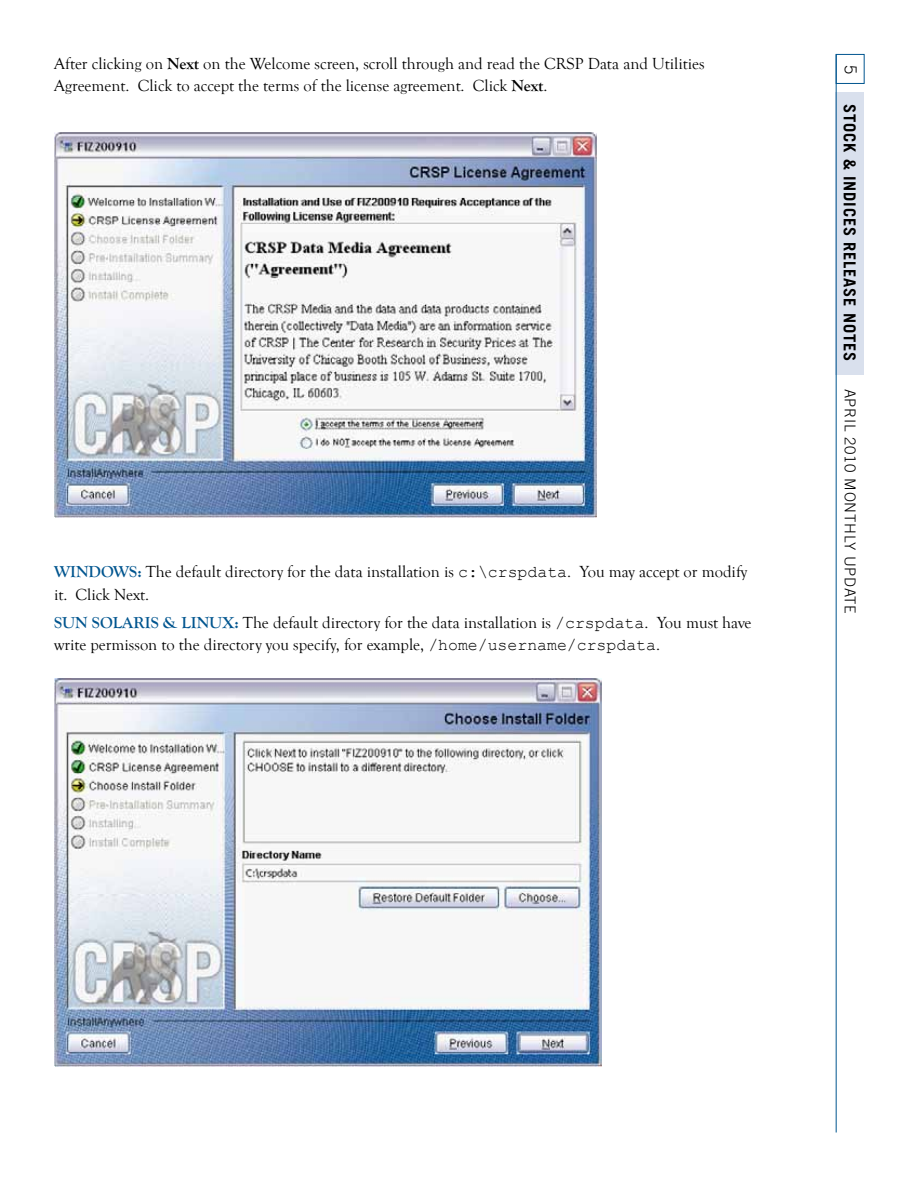
<style>
.page{position:relative;width:918px;height:1188px;background:#fff}
.page>*{position:absolute;margin:0;border:0;box-sizing:border-box;transform-origin:0 0}
.t1{font:16.5px/22.5px "Goudy Old Style T";color:#000}
.t2{font:700 16.5px "Trade Gothic";letter-spacing:.05em;color:#000}
.t3{font:300 16.5px "Trade Gothic";color:#000}
.t4{font:300 15px "Trade Gothic";letter-spacing:.05em;color:#000}
.s1{font-weight:700}
.s2{font-weight:700;color:#00558f}
.s3{font-family:"Courier New"}
</style>
<div class="page">
<div style="left:836px;top:92px;width:28px;height:282px;background:#d9e0ed"></div>
<hr style="left:836px;top:54px;width:1px;height:1079px;background:#00558f">
<div style="left:836px;top:54px;width:29px;height:30px;border:1px solid #00558f"></div>
<img style="left:55px;top:132px;width:542px;height:385px">
<img style="left:55px;top:679px;width:546px;height:388px">
<p class="t1" style="left:54px;top:52px;width:652px">After clicking on <span class="s1">NEXT</span> on the Welcome screen, scroll through and read the CRSP Data and Utilities</p>
<p class="t3" style="left:861px;top:65px;width:11px;rotate:90deg">5</p>
<p class="t1" style="left:54px;top:75px;width:495px">Agreement. Click to accept the terms of the license agreement. Click <span class="s1">NEXT</span>.</p>
<p class="t1" style="left:54px;top:561px;width:695px"><span class="s2">WINDOWS:</span> The default directory for the data installation is <span class="s3">c:\crspdata</span>. You may accept or modify it. Click Next.</p>
<p class="t1" style="left:54px;top:611px;width:699px"><span class="s2">SUN SOLARIS &amp; LINUX:</span> The default directory for the data installation is <span class="s3">/crspdata</span>. You must have write permisson to the directory you specify, for example, <span class="s3">/home/username/crspdata</span>.</p>
<p class="t2" style="left:860px;top:104px;width:257px;rotate:90deg">Stock &amp; Indices Release Notes</p>
<p class="t4" style="left:859px;top:388px;width:227px;rotate:90deg">April 2010 Monthly Update</p>
</div>
